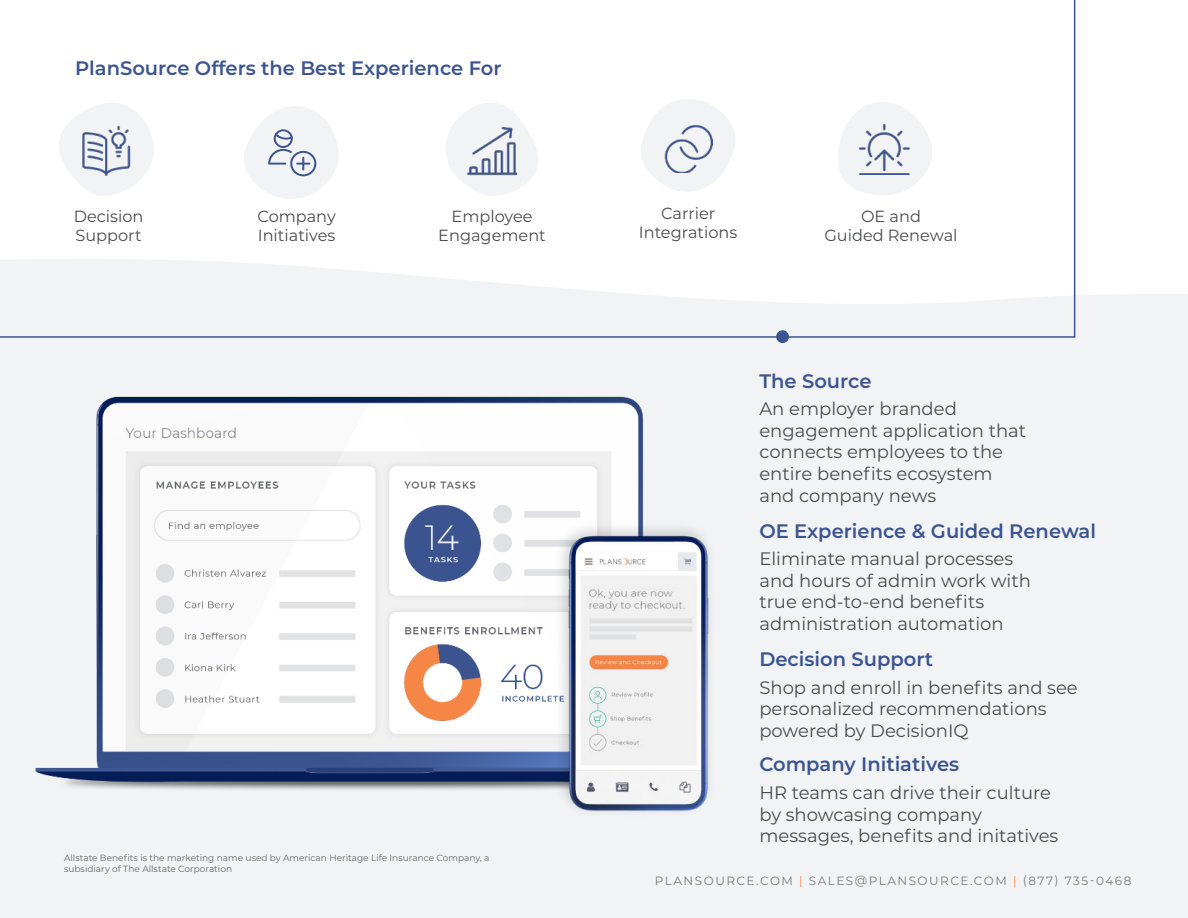
<style>
.page{position:relative;width:1188px;height:918px;background:#fff}
.page>*{position:absolute;margin:0;border:0;box-sizing:border-box;transform-origin:0 0}
.t1{font:600 19.5px "Montserrat";color:#3c548f}
.t2{font:18px/21.6px "Montserrat";color:#4b4c4d}
.t3{font:16.2px/19.4px "Montserrat";color:#4b4c4d;text-align:center}
.t4{font:12px "Montserrat";letter-spacing:.125em;color:#7d7b7e}
.t5{font:9px/10.8px "Montserrat";color:#65676a}
.s1{color:#ff893e}
</style>
<div class="page">
<div style="left:0;top:311px;width:1188px;height:607px;background:#f2f3f4"></div>
<svg style="left:776px;top:248px;width:412px;height:96px;fill:#f2f3f4"></svg>
<svg style="left:0;top:0;width:1075px;height:338px"></svg>
<div style="left:776px;top:330px;width:13px;height:13px;background:#3c548f;border-radius:50%"></div>
<img style="left:35px;top:396px;width:609px;height:394px">
<img style="left:522px;top:506px;width:187px;height:306px">
<svg style="left:58px;top:103px;width:96px;height:93px"></svg>
<svg style="left:446px;top:102px;width:92px;height:94px"></svg>
<svg style="left:641px;top:98px;width:95px;height:94px"></svg>
<svg style="left:838px;top:102px;width:94px;height:94px"></svg>
<svg style="left:244px;top:106px;width:95px;height:93px"></svg>
<img style="left:468px;top:125px;width:48px;height:50px">
<img style="left:82px;top:125px;width:48px;height:51px">
<img style="left:857px;top:124px;width:53px;height:51px">
<img style="left:664px;top:125px;width:48px;height:48px">
<p class="t1" style="left:75px;top:60px;width:428px">PlanSource Offers the Best Experience For</p>
<p class="t3" style="left:74px;top:207px;width:71px;text-align:left">Decision<br>Support</p>
<p class="t3" style="left:257px;top:207px;width:80px;text-align:left">Company<br>Initiatives</p>
<p class="t3" style="left:438px;top:207px;width:109px">Employee<br>Engagement</p>
<p class="t3" style="left:639px;top:204px;width:100px">Carrier<br>Integrations</p>
<p class="t3" style="left:824px;top:207px;width:135px">OE and<br>Guided Renewal</p>
<p class="t5" style="left:64px;top:853px;width:427px">Allstate Benefits is the marketing name used by American Heritage Life Insurance Company, a subsidiary of The Allstate Corporation</p>
<p class="t1" style="left:759px;top:373px;width:114px">The Source</p>
<p class="t2" style="left:759px;top:399px;width:268px">An employer branded engagement application that connects employees to the entire benefits ecosystem and company news</p>
<p class="t1" style="left:759px;top:523px;width:338px">OE Experience &amp; Guided Renewal</p>
<p class="t2" style="left:759px;top:549px;width:273px">Eliminate manual processes and hours of admin work with true end-to-end benefits administration automation</p>
<p class="t1" style="left:759px;top:651px;width:175px">Decision Support</p>
<p class="t2" style="left:759px;top:677px;width:320px">Shop and enroll in benefits and see personalized recommendations powered by DecisionIQ</p>
<p class="t1" style="left:759px;top:756px;width:201px">Company Initiatives</p>
<p class="t2" style="left:759px;top:783px;width:301px">HR teams can drive their culture by showcasing company messages, benefits and initatives</p>
<p class="t4" style="left:655px;top:875px;width:478px">PLANSOURCE.COM <span class="s1">|</span> SALES@PLANSOURCE.COM <span class="s1">|</span> (877) 735-0468</p>
</div>
